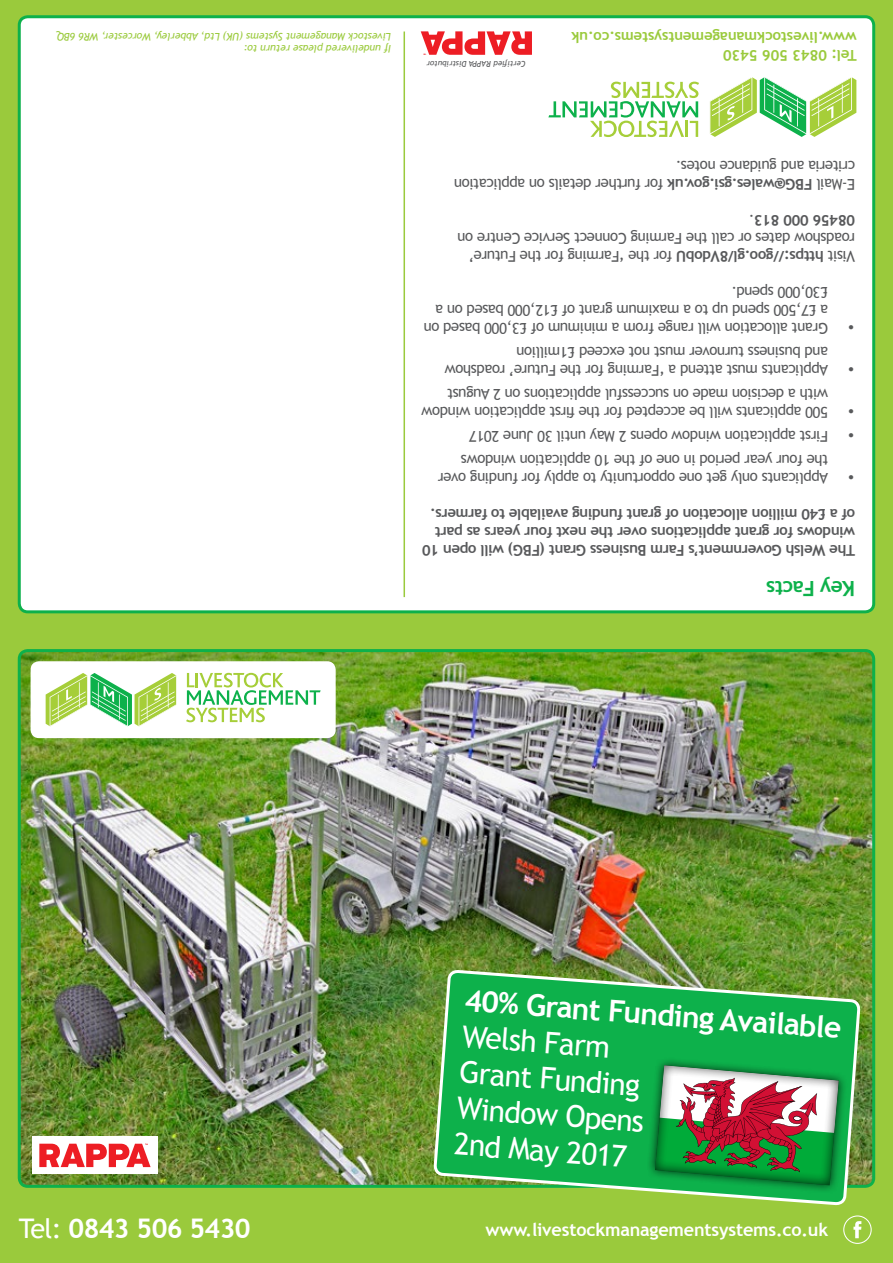
<style>
.page{position:relative;width:893px;height:1263px;background:#9aca3c}
.page>*{position:absolute;margin:0;border:0;box-sizing:border-box;transform-origin:0 0}
.t1{font:30px/36px "Trebuchet MS";color:#fff}
.t2{font:700 30px "Trebuchet MS";color:#fff}
.t3{font:700 27px "Trebuchet MS";letter-spacing:-.025em;color:#fff}
.t4{font:700 21px "Trebuchet MS";letter-spacing:-.025em;color:#0db14b}
.t5{font:700 18px "Trebuchet MS";letter-spacing:-.01em;color:#fff}
.t6{font:15px/18px "Trebuchet MS";letter-spacing:-.025em;color:#58595b}
.t7{font:700 15px/18px "Trebuchet MS";letter-spacing:-.025em;color:#58595b}
.t8{font:700 15px/18px "Trebuchet MS";letter-spacing:-.01em;color:#9aca3c}
.t9{font:italic 10.5px/12.6px "Trebuchet MS";letter-spacing:-.01em;color:#9aca3c}
.t10{font:italic 8.1px "Trebuchet MS";color:#58595b}
.s1{font-weight:700}
.s2{font-weight:400}
</style>
<div class="page">
<img style="left:19px;top:652px;width:852px;height:532px">
<div style="left:18px;top:649px;width:857px;height:539px;border:3px solid #0db14b;border-radius:9px"></div>
<img style="left:432px;top:929px;width:430px;height:277px">
<div style="left:31px;top:661px;width:305px;height:77px;background:#fff;border-radius:9px"></div>
<svg style="left:186px;top:673px;width:135px;height:49px"></svg>
<svg style="left:46px;top:673px;width:131px;height:54px"></svg>
<div style="left:646px;top:1057px;width:201px;height:137px;background:#000;opacity:.75"></div>
<svg style="left:654px;top:1065px;width:187px;height:123px;background:#6f8762"></svg>
<svg style="left:843px;top:1215px;width:29px;height:29px"></svg>
<div style="left:32px;top:1136px;width:126px;height:38px;background:#fff"></div>
<svg style="left:39px;top:1144px;width:112px;height:23px"></svg>
<div style="left:19px;top:17px;width:855px;height:595px;background:#fff;border-radius:9px"></div>
<div style="left:18px;top:15px;width:857px;height:598px;border:3px solid #0db14b;border-radius:9px"></div>
<svg style="left:548px;top:82px;width:151px;height:55px"></svg>
<svg style="left:709px;top:77px;width:147px;height:60px"></svg>
<hr style="left:404px;top:32px;width:1px;height:565px;background:#9aca3c">
<svg style="left:421px;top:31px;width:111px;height:24px"></svg>
<p class="t9" style="left:391px;top:55px;width:335px;rotate:-180deg">If undelivered please return to:<br>Livestock Management Systems (UK) Ltd, Abberley, Worcester, WR6 6BQ</p>
<p class="t10" style="left:526px;top:69px;width:101px;rotate:-180deg">Certified RAPPA Distributor</p>
<p class="t8" style="left:857px;top:64px;width:287px;rotate:-180deg">Tel: 0843 506 5430 www.livestockmanagementsystems.co.uk</p>
<p class="t6" style="left:855px;top:193px;width:403px;rotate:-180deg">E-Mail <span class="s1">FBG@wales.gsi.gov.uk</span> for further details on application criteria and guidance notes.</p>
<p class="t6" style="left:855px;top:265px;width:399px;rotate:-180deg">Visit <span class="s1">https://goo.gl/8VdobU</span> for the ‘Farming for the Future’ roadshow dates or call the Farming Connect Service Centre on<br><span class="s1">08456 000 813</span>.</p>
<p class="t6" style="left:828px;top:319px;width:394px;rotate:-180deg">a £7,500 spend up to a maximum grant of £12,000 based on a £30,000 spend.</p>
<p class="t6" style="left:828px;top:364px;width:406px;line-height:24px;rotate:-180deg">and business turnover must not exceed £1million<br>Grant allocation will range from a minimum of £3,000 based on</p>
<p class="t6" style="left:855px;top:337px;width:9px;rotate:-180deg">•</p>
<p class="t6" style="left:828px;top:406px;width:385px;line-height:24px;rotate:-180deg">with a decision made on successful applications on 2 August<br>Applicants must attend a ‘Farming for the Future’ roadshow</p>
<p class="t6" style="left:855px;top:379px;width:9px;rotate:-180deg">•</p>
<p class="t6" style="left:828px;top:421px;width:408px;rotate:-180deg">500 applicants will be accepted for the first application window</p>
<p class="t6" style="left:855px;top:421px;width:9px;rotate:-180deg">•</p>
<p class="t6" style="left:828px;top:472px;width:369px;line-height:24px;rotate:-180deg">the four year period in one of the 10 application windows<br>First application window opens 2 May until 30 June 2017</p>
<p class="t6" style="left:855px;top:445px;width:9px;rotate:-180deg">•</p>
<p class="t6" style="left:828px;top:487px;width:392px;rotate:-180deg">Applicants only get one opportunity to apply for funding over</p>
<p class="t6" style="left:855px;top:487px;width:9px;rotate:-180deg">•</p>
<p class="t7" style="left:855px;top:559px;width:435px;rotate:-180deg">The Welsh Government’s Farm Business Grant (FBG) will open 10 windows for grant applications over the next four years as part of a £40 million allocation of grant funding available to farmers.</p>
<h3 class="t4" style="left:855px;top:602px;width:90px;rotate:-180deg">Key Facts</h3>
<h1 class="t2" style="left:466px;top:982px;width:379px;rotate:4deg">40% Grant Funding Available</h1>
<h1 class="t1" style="left:463px;top:1019px;width:189px;rotate:4deg">Welsh Farm<br>Grant Funding<br>Window Opens<br>2nd May 2017</h1>
<h2 class="t3" style="left:19px;top:1212px;width:233px"><span class="s2">Tel:</span> 0843 506 5430</h2>
<p class="t5" style="left:485px;top:1219px;width:344px">www.livestockmanagementsystems.co.uk</p>
</div>
